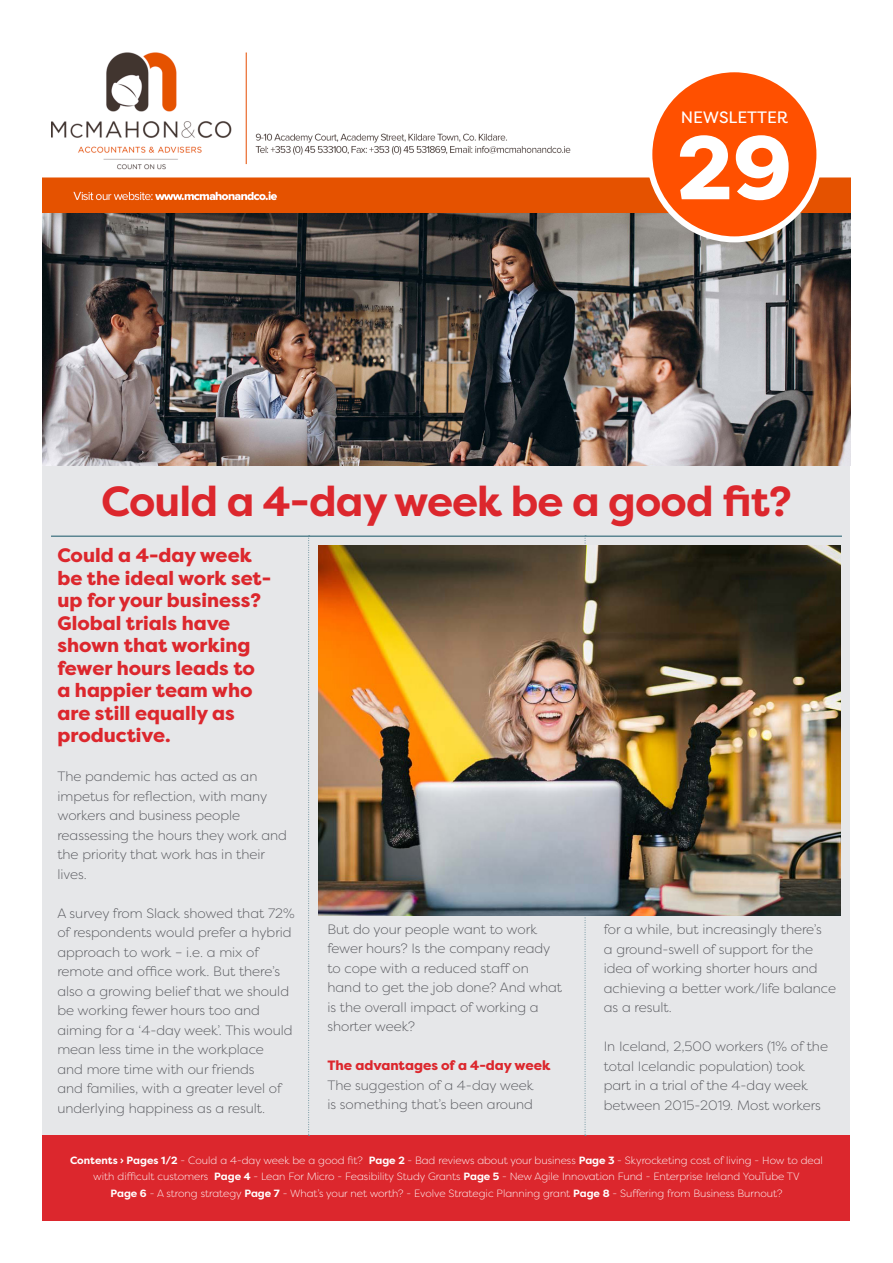
<style>
.page{position:relative;width:893px;height:1263px;background:#fff}
.page>*{position:absolute;margin:0;border:0;box-sizing:border-box;transform-origin:0 0}
.t1{font:800 90px "Filson Pro";color:#fff}
.t2{font:700 42px "Filson Pro";letter-spacing:-.02em;color:#dc272d}
.t3{font:800 19.5px/22.5px "Filson Pro";color:#dc272d}
.t4{font:16.5px "Filson Pro";color:#fff}
.t5{font:300 13.5px/19.5px "Filson Pro";color:#54555a}
.t6{font:800 13.5px "Filson Pro";color:#dc272d}
.t7{font:300 10.5px/16.5px "Filson Pro";color:#fff;text-align:center}
.s1{font-weight:700}
</style>
<div class="page">
<div style="left:43px;top:425px;width:807px;height:710px;background:#e6e7e9"></div>
<img style="left:43px;top:52px;width:807px;height:414px">
<div style="left:43px;top:1135px;width:807px;height:85px;background:#dc272d"></div>
<hr style="left:51px;top:535px;width:791px;height:2px;background:#5b8692">
<svg style="left:308px;top:535px;width:2px;height:601px"></svg>
<svg style="left:585px;top:535px;width:1px;height:601px"></svg>
<div style="left:649px;top:69px;width:170px;height:170px;background:#ff5000;border-radius:50%"></div>
<div style="left:646px;top:66px;width:176px;height:176px;border:6px solid #fff;border-radius:50%"></div>
<img style="left:318px;top:545px;width:522px;height:370px">
<p class="t4" style="left:681px;top:106px;width:109px">NEWSLETTER</p>
<h1 class="t1" style="left:676px;top:111px;width:117px">29</h1>
<h2 class="t2" style="left:101px;top:475px;width:692px">Could a 4-day week be a good fit?</h2>
<h3 class="t3" style="left:57px;top:545px;width:215px">Could a 4-day week be the ideal work set&shy;up for your business?<br>Global trials have shown that working fewer hours leads to a happier team who are still equally as productive.</h3>
<p class="t5" style="left:57px;top:767px;width:231px">The pandemic has acted as an impetus for reflection, with many workers and business people reassessing the hours they work and the priority that work has in their lives.</p>
<p class="t5" style="left:57px;top:903px;width:239px">A survey from Slack showed that 72% of respondents would prefer a hybrid approach to work – i.e. a mix of remote and office work. But there’s also a growing belief that we should be working fewer hours too and aiming for a ‘4-day week’. This would mean less time in the workplace<br>and more time with our friends<br>and families, with a greater level of underlying happiness as a result.</p>
<p class="t5" style="left:327px;top:919px;width:236px">But do your people want to work fewer hours? Is the company ready to cope with a reduced staff on hand to get the job done? And what is the overall impact of working a shorter week?</p>
<p class="t6" style="left:327px;top:1057px;width:224px">The advantages of a 4-day week</p>
<p class="t5" style="left:327px;top:1075px;width:208px">The suggestion of a 4-day week is something that’s been around</p>
<p class="t5" style="left:604px;top:919px;width:234px">for a while, but increasingly there’s<br>a ground-swell of support for the idea of working shorter hours and achieving a better work/life balance as a result.</p>
<p class="t5" style="left:604px;top:1036px;width:226px">In Iceland, 2,500 workers (1% of the total Icelandic population) took part in a trial of the 4-day week between 2015-2019. Most workers</p>
<p class="t7" style="left:70px;top:1151px;width:754px"><span class="s1">Contents › Pages 1/2</span> - Could a 4-day week be a good fit? <span class="s1">Page 2</span> - Bad reviews about your business <span class="s1">Page 3</span> - Skyrocketing cost of living - How to deal with difficult customers <span class="s1">Page 4</span> - Lean For Micro - Feasibility Study Grants <span class="s1">Page 5</span> - New Agile Innovation Fund - Enterprise Ireland YouTube TV<br><span class="s1">Page 6</span> - A strong strategy <span class="s1">Page 7</span> - What’s your net worth? - Evolve Strategic Planning grant <span class="s1">Page 8</span> - Suffering from Business Burnout?</p>
</div>
